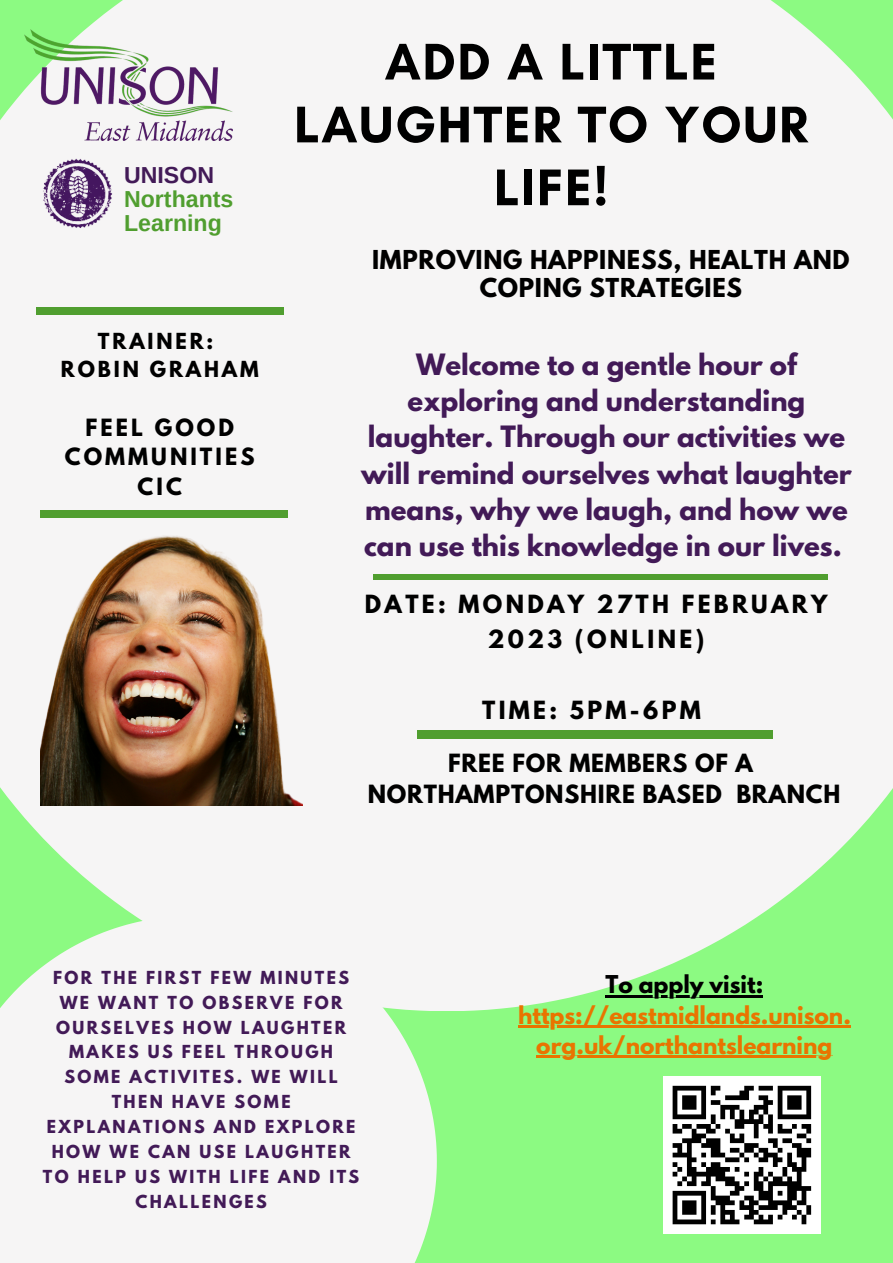
<style>
.page{position:relative;width:893px;height:1263px;background:#8cfa82}
.page>*{position:absolute;margin:0;border:0;box-sizing:border-box;transform-origin:0 0}
.t1{font:700 52.5px/62.8px "Glacial Indifference";letter-spacing:.03em;color:#000;text-align:center}
.t2{font:700 26.03px/36.3px "League Spartan";color:#421a57;text-align:center}
.t3{font:700 23.1px/27.6px "League Spartan";letter-spacing:.03em;color:#000;text-align:center}
.t4{font:700 23.1px/23.5px "Arimo";color:#509e2f}
.t5{font:700 23.1px "Arimo";color:#421a57}
.t6{font:700 22.2px/35.2px "League Spartan";letter-spacing:.15em;color:#000;text-align:center}
.t7{font:700 22.2px/30.9px "League Spartan";letter-spacing:.035em;color:#000;text-align:center}
.t8{font:700 21.75px/30.4px "League Spartan";color:#e97400;text-align:center}
.t9{font:700 21.75px "League Spartan";color:#000}
.t10{font:700 21.08px/29.4px "League Spartan";letter-spacing:.145em;color:#000;text-align:center}
.t11{font:700 19.58px/27.3px "League Spartan";letter-spacing:.145em;color:#000;text-align:center}
.t12{font:700 15.9px/24.9px "League Spartan";letter-spacing:.15em;color:#421a57;text-align:center}
</style>
<div class="page">
<div style="left:0;top:0;width:893px;height:1011px;background:#f6f5f5"></div>
<div style="left:418px;top:730px;width:355px;height:9px;background:#509e2f"></div>
<img style="left:24px;top:30px;width:208px;height:110px">
<div style="left:0;top:916px;width:437px;height:347px;background:#f6f5f5"></div>
<div style="left:41px;top:510px;width:247px;height:8px;background:#509e2f"></div>
<div style="left:373px;top:574px;width:454px;height:6px;background:#509e2f"></div>
<div style="left:37px;top:307px;width:247px;height:8px;background:#509e2f"></div>
<img style="left:31px;top:154px;width:93px;height:82px">
<div style="left:663px;top:1076px;width:157px;height:158px;background:#fff"></div>
<svg style="left:672px;top:1085px;width:140px;height:140px"></svg>
<img style="left:41px;top:514px;width:261px;height:292px">
<hr style="left:605px;top:995px;width:158px;height:2px;background:#000">
<hr style="left:518px;top:1025px;width:332px;height:2px;background:#e97400">
<hr style="left:536px;top:1056px;width:296px;height:2px;background:#e97400">
<h3 class="t5" style="left:124px;top:163px;width:91px">UNISON</h3>
<h3 class="t4" style="left:124px;top:187px;width:111px">Northants<br>Learning</h3>
<p class="t11" style="left:61px;top:330px;width:199px">TRAINER:<br>ROBIN GRAHAM</p>
<h3 class="t10" style="left:65px;top:415px;width:191px">FEEL GOOD<br>COMMUNITIES<br>CIC</h3>
<h1 class="t1" style="left:294px;top:30px;width:515px">ADD A LITTLE<br>LAUGHTER TO YOUR<br>LIFE!</h1>
<h3 class="t3" style="left:372px;top:249px;width:479px">IMPROVING HAPPINESS, HEALTH AND<br>COPING STRATEGIES</h3>
<h2 class="t2" style="left:361px;top:349px;width:492px">Welcome to a gentle hour of exploring and understanding laughter. Through our activities we will remind ourselves what laughter means, why we laugh, and how we can use this knowledge in our lives.</h2>
<h3 class="t6" style="left:365px;top:589px;width:464px">DATE: MONDAY 27TH FEBRUARY<br>2023 (ONLINE)</h3>
<h3 class="t6" style="left:482px;top:695px;width:220px">TIME: 5PM-6PM</h3>
<h3 class="t7" style="left:368px;top:750px;width:474px">FREE FOR MEMBERS OF A<br>NORTHAMPTONSHIRE BASED BRANCH</h3>
<p class="t12" style="left:43px;top:967px;width:318px">FOR THE FIRST FEW MINUTES<br>WE WANT TO OBSERVE FOR<br>OURSELVES HOW LAUGHTER<br>MAKES US FEEL THROUGH<br>SOME ACTIVITES. WE WILL<br>THEN HAVE SOME<br>EXPLANATIONS AND EXPLORE<br>HOW WE CAN USE LAUGHTER<br>TO HELP US WITH LIFE AND ITS<br>CHALLENGES</p>
<h3 class="t9" style="left:605px;top:974px;width:159px">To apply visit:</h3>
<h3 class="t8" style="left:518px;top:1002px;width:334px">https://eastmidlands.unison. org.uk/northantslearning</h3>
</div>
